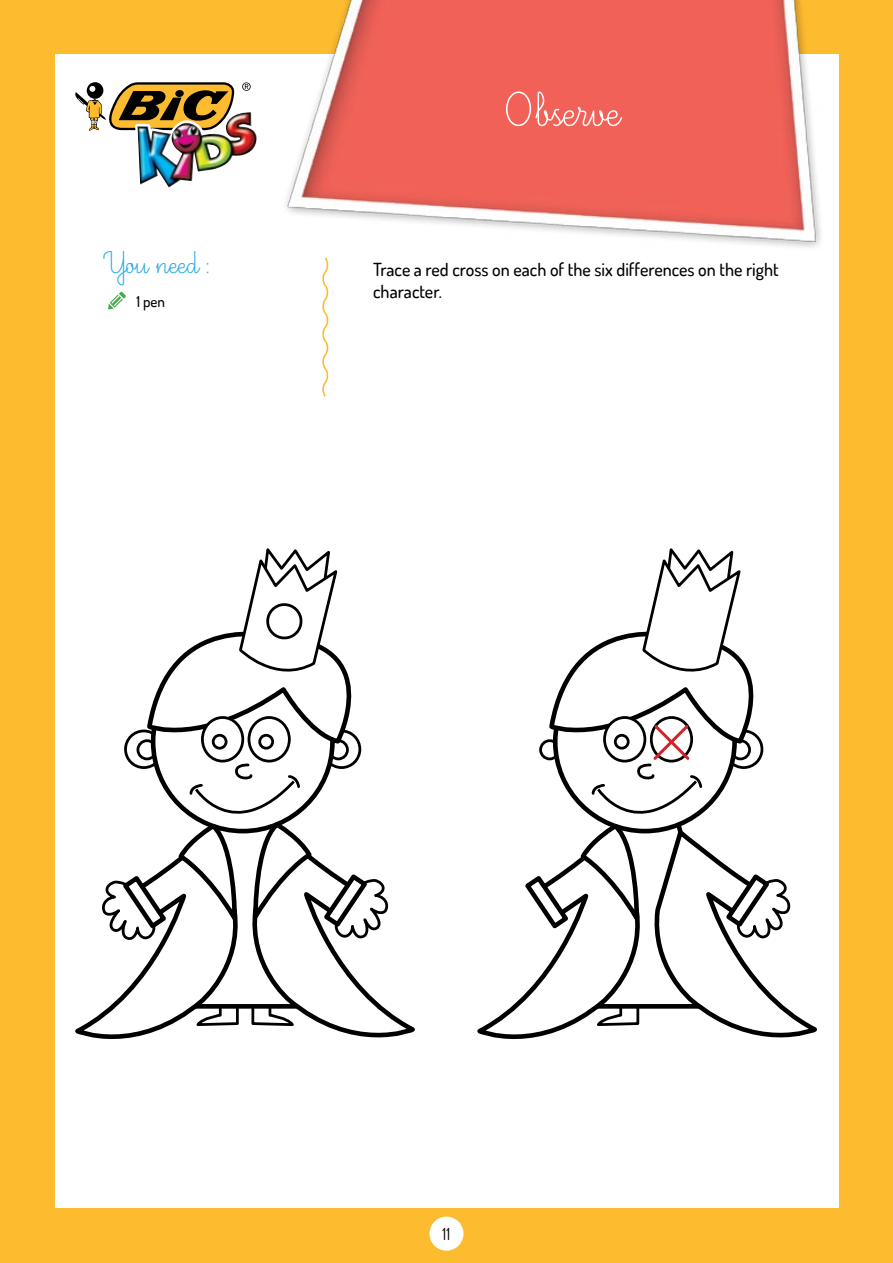
<style>
.page{position:relative;width:893px;height:1263px;background:#fdbb30}
.page>*{position:absolute;margin:0;border:0;box-sizing:border-box;transform-origin:0 0}
.t1{font:60px "Ecriture A Romain Orne";color:#fff}
.t2{font:39px "Ecriture A Romain Orne";color:#27aae1}
.t3{font:500 18px/21.6px "Dosis";color:#000}
.t4{font:16.5px "Dosis";color:#000}
.t5{font:500 15px "Dosis";color:#000}
</style>
<div class="page">
<div style="left:55px;top:55px;width:783px;height:1153px;background:#fff"></div>
<div style="left:429px;top:1216px;width:34px;height:35px;background:#fff;border-radius:50%"></div>
<img style="left:282px;top:0;width:543px;height:248px">
<svg style="left:75px;top:82px;width:176px;height:53px"></svg>
<img style="left:138px;top:112px;width:119px;height:76px">
<svg style="left:322px;top:257px;width:7px;height:140px"></svg>
<svg style="left:108px;top:292px;width:18px;height:17px"></svg>
<svg style="left:75px;top:548px;width:340px;height:491px"></svg>
<svg style="left:477px;top:548px;width:340px;height:491px"></svg>
<h2 class="t2" style="left:105px;top:244px;width:107px">You need :</h2>
<p class="t5" style="left:136px;top:292px;width:30px">1 pen</p>
<h1 class="t1" style="left:503px;top:81px;width:117px">Observe</h1>
<p class="t3" style="left:373px;top:259px;width:407px">Trace a red cross on each of the six differences on the right character.</p>
<p class="t4" style="left:443px;top:1223px;width:9px">11</p>
</div>
